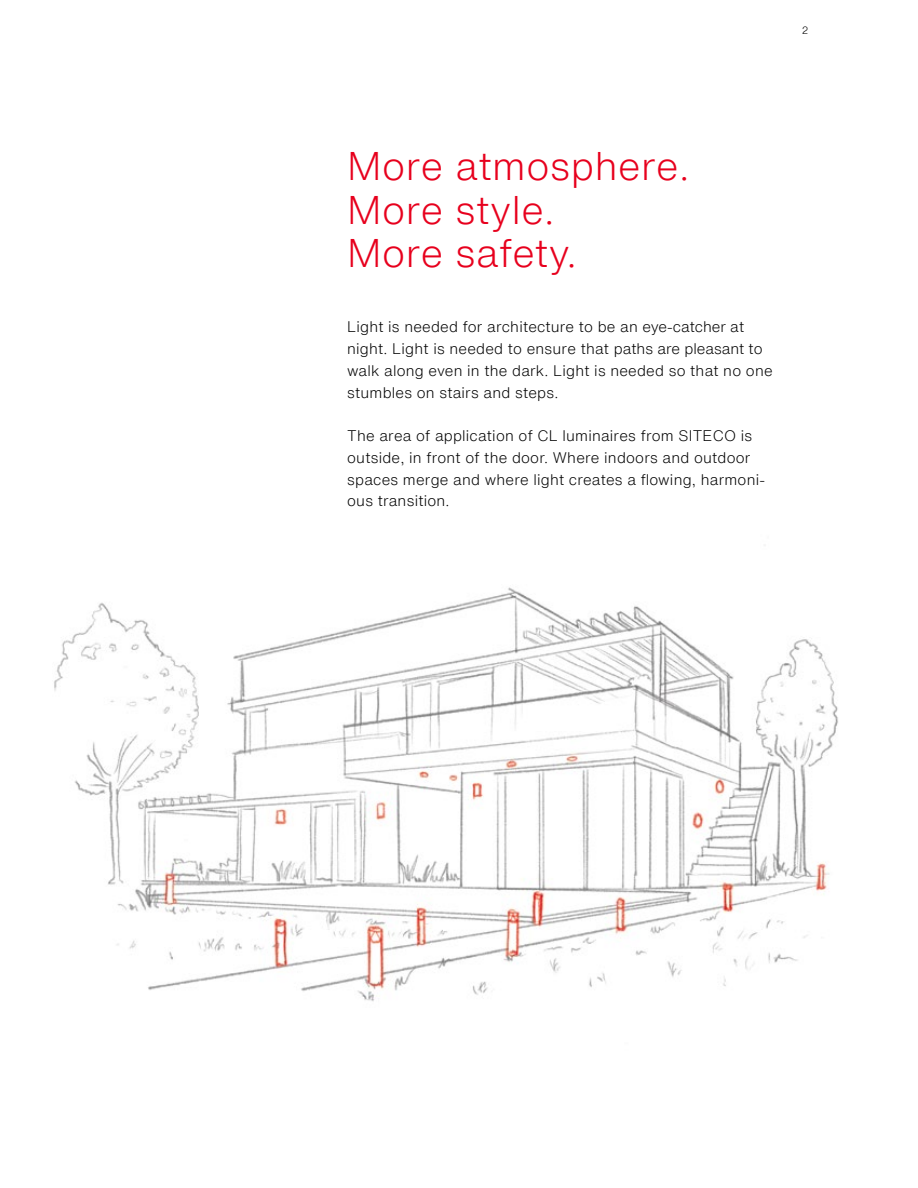
<style>
.page{position:relative;width:918px;height:1188px;background:#fff}
.page>*{position:absolute;margin:0;border:0;box-sizing:border-box;transform-origin:0 0}
.t1{font:300 39px/43.5px "Helvetica Now Text";letter-spacing:.015em;color:#e7001d}
.t2{font:300 15px/21.8px "Helvetica Now Text";letter-spacing:.015em;color:#000}
.t3{font:300 10.5px "Helvetica Now Text";color:#000}
</style>
<div class="page">
<img style="left:54px;top:587px;width:784px;height:414px">
<p class="t3" style="left:802px;top:22px;width:8px">2</p>
<h1 class="t1" style="left:347px;top:143px;width:344px">More atmosphere.<br>More style.<br>More safety.</h1>
<p class="t2" style="left:347px;top:316px;width:427px">Light is needed for architecture to be an eye-catcher at night. Light is needed to ensure that paths are pleasant to walk along even in the dark. Light is needed so that no one stumbles on stairs and steps.</p>
<p class="t2" style="left:347px;top:424px;width:419px">The area of application of CL luminaires from SITECO is outside, in front of the door. Where indoors and outdoor spaces merge and where light creates a flowing, harmoni&shy;ous transition.</p>
</div>
